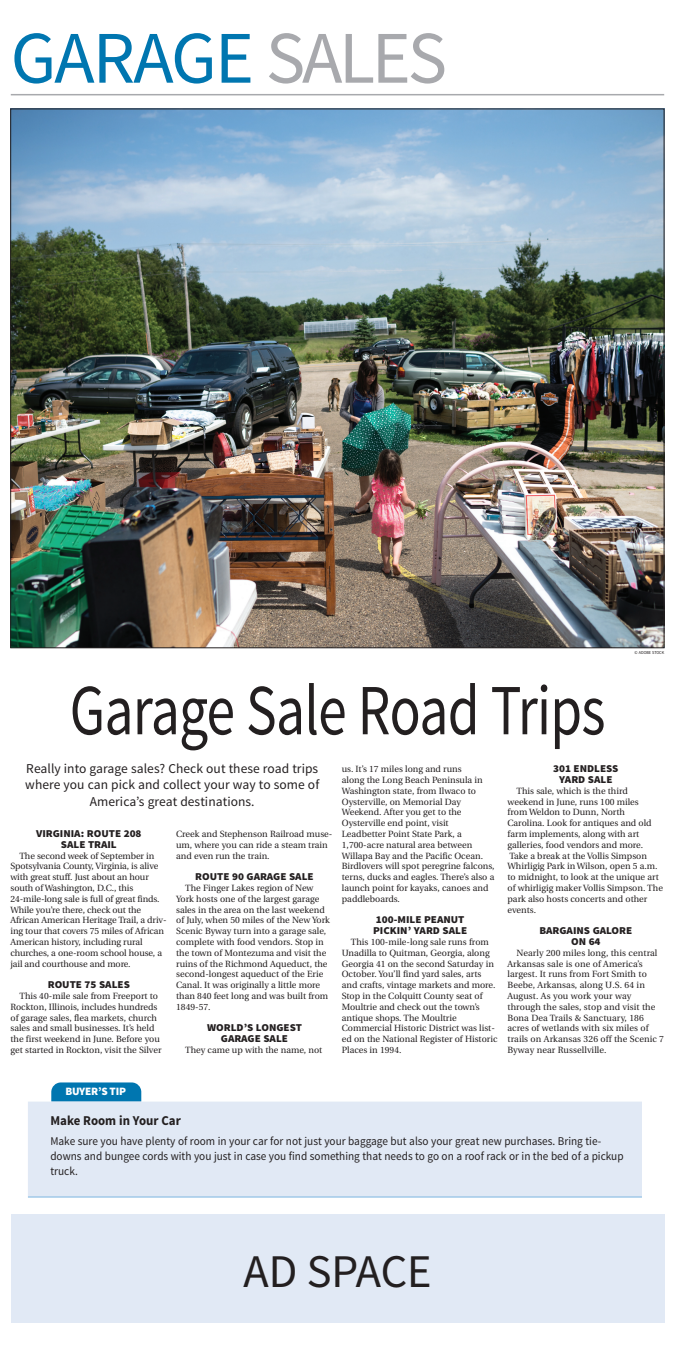
<style>
.page{position:relative;width:675px;height:1350px;background:#fff}
.page>*{position:absolute;margin:0;border:0;box-sizing:border-box;transform-origin:0 0}
.t1{font:74.25px "Source Sans Pro";letter-spacing:-.03em;color:#0076b0}
.t2{font:72px "Source Sans Pro";letter-spacing:-.015em;color:#231f20;scale:.8 1}
.t3{font:46.8px "Source Sans Pro";color:#231f20}
.t4{font:13.5px/16.2px "Source Sans Pro";letter-spacing:.005em;color:#231f20;text-align:center}
.t5{font:700 13.5px "Source Sans Pro";color:#231f20;scale:.95 1}
.t6{font:11.85px/15px "Source Sans Pro";color:#231f20;scale:.95 1}
.t7{font:900 11.25px "Source Sans Pro";letter-spacing:-.02em;color:#fff}
.t8{font:900 10.5px/10.8px "Source Sans Pro";color:#231f20;text-align:center;scale:1.05 1}
.t9{font:9px/10.8px "Utopia";color:#231f20}
.t10{font:4.5px "Source Sans Pro";color:#231f20;scale:.95 1}
.s1{color:#a8a9ad}
</style>
<div class="page">
<hr style="left:11px;top:94px;width:653px;height:1px;background:#a8a9ad">
<div style="left:11px;top:1215px;width:653px;height:108px;background:#e1e9f5"></div>
<img style="left:12px;top:111px;width:650px;height:535px">
<svg style="left:51px;top:1082px;width:90px;height:20px;background:#1380b6"></svg>
<div style="left:28px;top:1102px;width:614px;height:95px;background:#e1e9f5"></div>
<hr style="left:28px;top:1197px;width:614px;height:1px;background:#80b9e3">
<h1 class="t1" style="left:11px;top:12px;width:438px">GARAGE <span class="s1">SALES</span></h1>
<h2 class="t2" style="left:70px;top:666px;width:671px">Garage Sale Road Trips</h2>
<p class="t10" style="left:635px;top:650px;width:33px">© ADOBE STOCK</p>
<h3 class="t4" style="left:25px;top:761px;width:295px">Really into garage sales? Check out these road trips where you can pick and collect your way to some of<br>America’s great destinations.</h3>
<p class="t8" style="left:36px;top:829px;width:102px">VIRGINIA: ROUTE 208<br>SALE TRAIL</p>
<p class="t9" style="left:10px;top:850px;width:158px;text-indent:9px">The second week of September in Spotsylvania County, Virginia, is alive with great stuff. Just about an hour south of Washington, D.C., this 24-mile-long sale is full of great finds.<br>While you’re there, check out the African American Heritage Trail, a driv&shy;ing tour that covers 75 miles of African American history, including rural churches, a one-room school house, a jail and courthouse and more.</p>
<p class="t8" style="left:48px;top:980px;width:80px">ROUTE 75 SALES</p>
<p class="t9" style="left:10px;top:991px;width:153px;text-indent:9px">This 40-mile sale from Freeport to Rockton, Illinois, includes hundreds of garage sales, flea markets, church sales and small businesses. It’s held the first weekend in June. Before you get started in Rockton, visit the Silver</p>
<p class="t9" style="left:176px;top:829px;width:158px">Creek and Stephenson Railroad muse&shy;um, where you can ride a steam train and even run the train.</p>
<p class="t8" style="left:195px;top:872px;width:114px">ROUTE 90 GARAGE SALE</p>
<p class="t9" style="left:176px;top:883px;width:155px;text-indent:9px">The Finger Lakes region of New York hosts one of the largest garage sales in the area on the last weekend of July, when 50 miles of the New York Scenic Byway turn into a garage sale, complete with food vendors. Stop in the town of Montezuma and visit the ruins of the Richmond Aqueduct, the second-longest aqueduct of the Erie Canal. It was originally a little more than 840 feet long and was built from 1849-57.</p>
<p class="t8" style="left:207px;top:1023px;width:92px">WORLD’S LONGEST<br>GARAGE SALE</p>
<p class="t9" style="left:185px;top:1045px;width:139px">They came up with the name, not</p>
<p class="t9" style="left:342px;top:764px;width:154px">us. It’s 17 miles long and runs<br>along the Long Beach Peninsula in<br>Washington state, from Ilwaco to<br>Oysterville, on Memorial Day<br>Weekend. After you get to the<br>Oysterville end point, visit<br>Leadbetter Point State Park, a<br>1,700-acre natural area between<br>Willapa Bay and the Pacific Ocean.<br>Birdlovers will spot peregrine falcons, terns, ducks and eagles. There’s also a launch point for kayaks, canoes and paddleboards.</p>
<p class="t8" style="left:373px;top:915px;width:91px;text-align:left">100-MILE PEANUT<br>PICKIN’ YARD SALE</p>
<p class="t9" style="left:342px;top:937px;width:157px;text-indent:9px">This 100-mile-long sale runs from Unadilla to Quitman, Georgia, along Georgia 41 on the second Saturday in October. You’ll find yard sales, arts and crafts, vintage markets and more.<br>Stop in the Colquitt County seat of Moultrie and check out the town’s antique shops. The Moultrie Commercial Historic District was list&shy;ed on the National Register of Historic Places in 1994.</p>
<p class="t8" style="left:553px;top:764px;width:64px">301 ENDLESS<br>YARD SALE</p>
<p class="t9" style="left:508px;top:786px;width:157px;text-indent:9px">This sale, which is the third weekend in June, runs 100 miles<br>from Weldon to Dunn, North<br>Carolina. Look for antiques and old farm implements, along with art galleries, food vendors and more.<br>Take a break at the Vollis Simpson<br>Whirligig Park in Wilson, open 5 a.m. to midnight, to look at the unique art of whirligig maker Vollis Simpson. The park also hosts concerts and other events.</p>
<p class="t8" style="left:539px;top:926px;width:90px">BARGAINS GALORE<br>ON 64</p>
<p class="t9" style="left:508px;top:948px;width:158px;text-indent:9px">Nearly 200 miles long, this central<br>Arkansas sale is one of America’s largest. It runs from Fort Smith to<br>Beebe, Arkansas, along U.S. 64 in<br>August. As you work your way through the sales, stop and visit the<br>Bona Dea Trails &amp; Sanctuary, 186 acres of wetlands with six miles of trails on Arkansas 326 off the Scenic 7<br>Byway near Russellville.</p>
<p class="t7" style="left:65px;top:1084px;width:62px">BUYER’S TIP</p>
<h3 class="t5" style="left:50px;top:1112px;width:139px">Make Room in Your Car</h3>
<h3 class="t6" style="left:50px;top:1133px;width:605px">Make sure you have plenty of room in your car for not just your baggage but also your great new purchases. Bring tie&shy;downs and bungee cords with you just in case you find something that needs to go on a roof rack or in the bed of a pickup truck.</h3>
<h3 class="t3" style="left:244px;top:1242px;width:190px">AD SPACE</h3>
</div>
